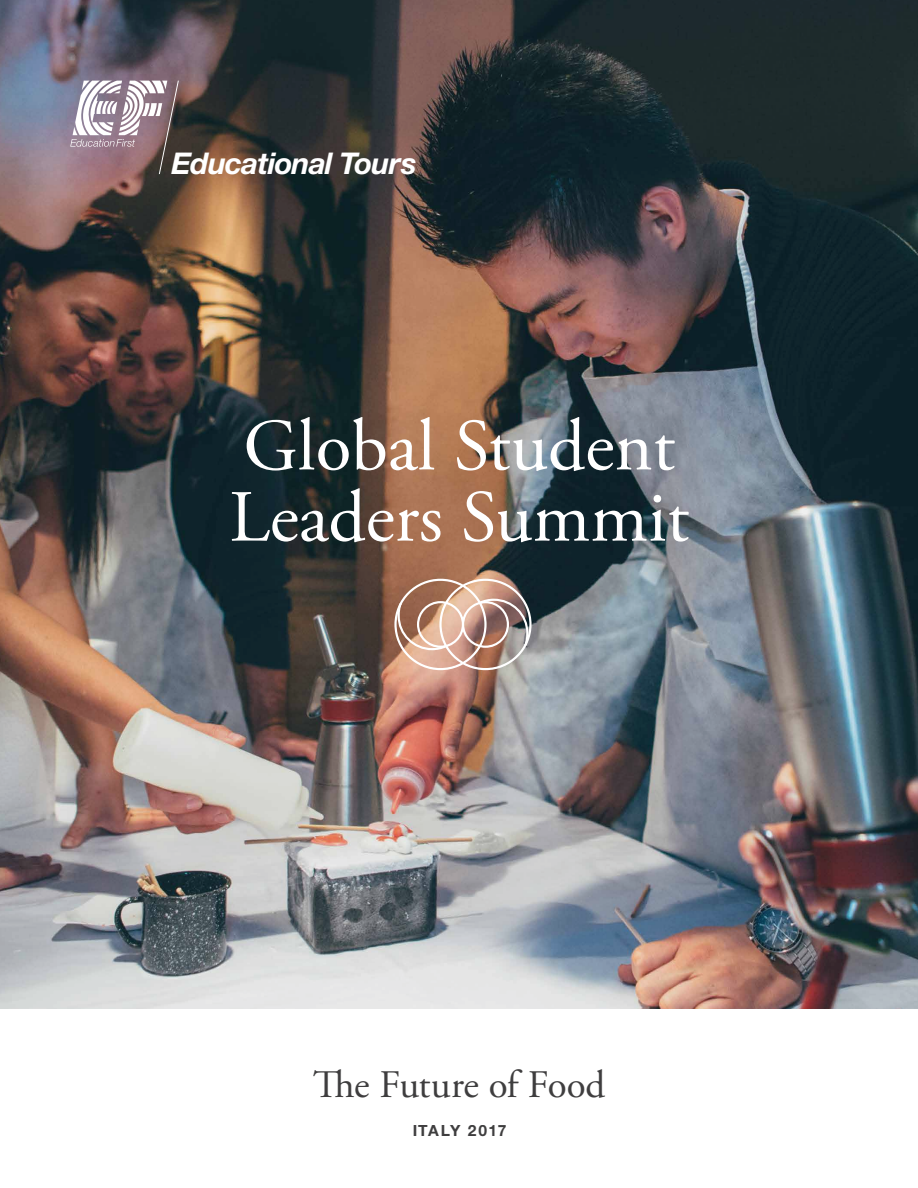
<style>
.page{position:relative;width:918px;height:1188px;background:#fff}
.page>*{position:absolute;margin:0;border:0;box-sizing:border-box;transform-origin:0 0}
.t1{font:73.2px/71.2px "Adobe Garamond Pro";color:#fff}
.t2{font:39px "Adobe Garamond Pro";letter-spacing:-.015em;color:#292829}
.t3{font:italic 700 30px "Helvetica Neue LT Std";letter-spacing:-.03em;color:#fff}
.t4{font:700 15.6px "Helvetica Neue LT Std";letter-spacing:.095em;color:#292829}
</style>
<div class="page">
<img style="left:1px;top:0;width:917px;height:1009px">
<svg style="left:70px;top:80px;width:109px;height:95px"></svg>
<svg style="left:394px;top:579px;width:138px;height:91px;background:#bb9989"></svg>
<p class="t3" style="left:171px;top:144px;width:247px">Educational Tours</p>
<p class="t1" style="left:229px;top:413px;width:461px">Global Student<br>Leaders Summit</p>
<p class="t2" style="left:313px;top:1062px;width:294px">The Future of Food</p>
<p class="t4" style="left:412px;top:1121px;width:96px">ITALY 2017</p>
</div>
